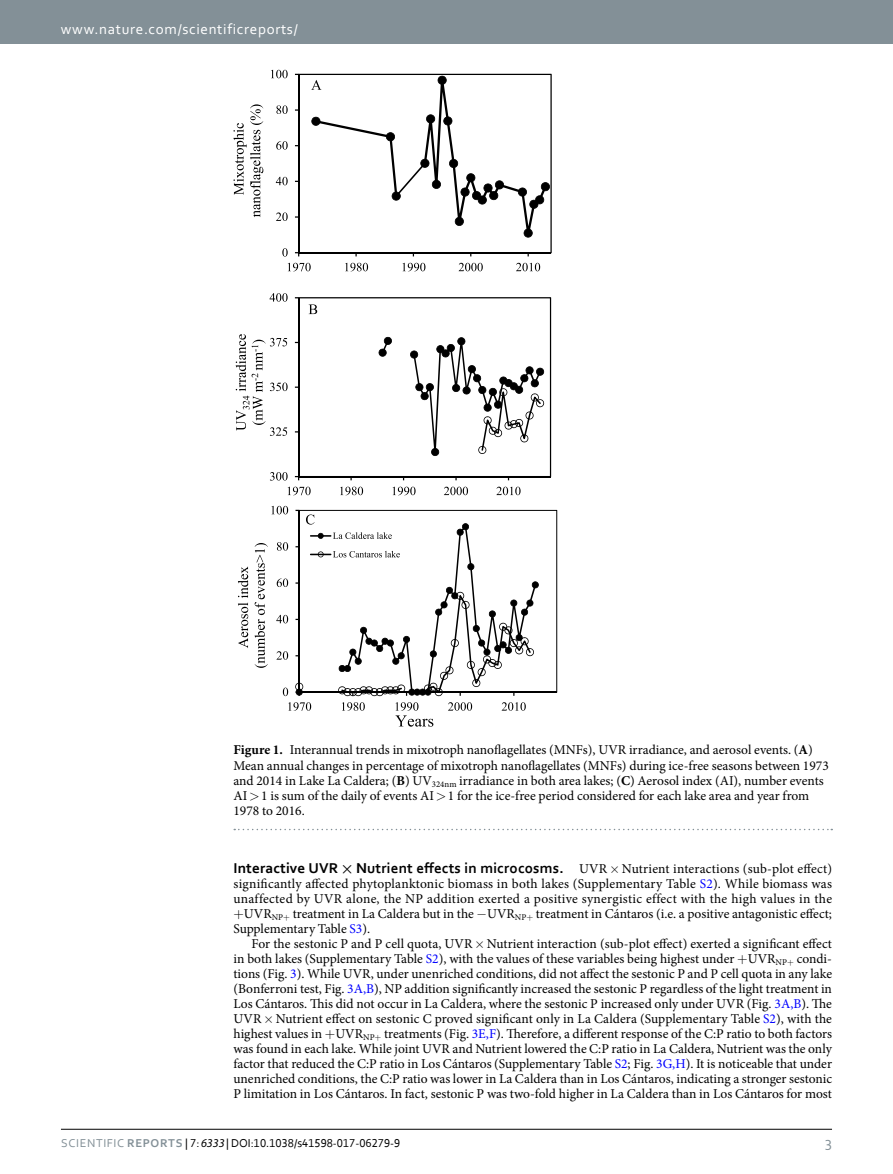
<style>
.page{position:relative;width:893px;height:1174px;background:#fff}
.page>*{position:absolute;margin:0;border:0;box-sizing:border-box;transform-origin:0 0}
.t1{font:15px "Corbel 2";letter-spacing:.045em;color:#fff}
.t2{font:15px "Corbel 2";color:#839097}
.t3{font:13.5px/15px "Minion Pro";color:#000}
.t4{font:13.5px "Minion Pro";letter-spacing:.02em;color:#000}
.t5{font:12px "Corbel";color:#000}
.s1{font-weight:700}
.s2{font-family:"Corbel Bold 2";font-size:15px}
.s3{font-family:"Corbel";font-weight:700;font-size:15px}
.s4{color:#00f}
.s5{font-family:"Corbel 2";color:#839097}
.s6{font-family:"Corbel Bold 2";color:#839097}
.s7{font-family:"Myriad Pro";font-style:italic}
</style>
<div class="page">
<div style="left:0;top:0;width:893px;height:43px;background:#839097"></div>
<hr style="left:61px;top:1129px;width:771px;height:1px;background:#000">
<svg style="left:299px;top:297px;width:252px;height:180px"></svg>
<hr style="left:298px;top:298px;width:1px;height:178px;background:#000">
<hr style="left:299px;top:476px;width:251px;height:1px;background:#000">
<svg style="left:379px;top:335px;width:165px;height:122px"></svg>
<svg style="left:270px;top:472px;width:18px;height:8px"></svg>
<svg style="left:270px;top:293px;width:18px;height:9px"></svg>
<svg style="left:288px;top:486px;width:23px;height:9px"></svg>
<svg style="left:340px;top:486px;width:23px;height:9px"></svg>
<svg style="left:393px;top:486px;width:23px;height:9px"></svg>
<svg style="left:444px;top:486px;width:24px;height:9px"></svg>
<svg style="left:496px;top:486px;width:25px;height:9px"></svg>
<svg style="left:236px;top:334px;width:52px;height:102px"></svg>
<svg style="left:539px;top:510px;width:18px;height:181px"></svg>
<hr style="left:299px;top:691px;width:258px;height:2px;background:#000">
<svg style="left:238px;top:566px;width:10px;height:82px"></svg>
<svg style="left:299px;top:74px;width:253px;height:179px"></svg>
<hr style="left:298px;top:74px;width:1px;height:179px;background:#000">
<hr style="left:299px;top:252px;width:252px;height:1px;background:#000">
<svg style="left:282px;top:248px;width:6px;height:9px"></svg>
<svg style="left:276px;top:212px;width:12px;height:9px"></svg>
<svg style="left:276px;top:177px;width:12px;height:8px"></svg>
<svg style="left:276px;top:141px;width:12px;height:9px"></svg>
<svg style="left:276px;top:105px;width:12px;height:9px"></svg>
<svg style="left:271px;top:70px;width:17px;height:8px"></svg>
<svg style="left:288px;top:263px;width:23px;height:8px"></svg>
<svg style="left:345px;top:263px;width:23px;height:8px"></svg>
<svg style="left:402px;top:263px;width:23px;height:8px"></svg>
<svg style="left:459px;top:263px;width:24px;height:8px"></svg>
<svg style="left:516px;top:263px;width:24px;height:8px"></svg>
<svg style="left:233px;top:104px;width:30px;height:113px"></svg>
<svg style="left:311px;top:74px;width:239px;height:165px"></svg>
<svg style="left:309px;top:304px;width:8px;height:10px"></svg>
<svg style="left:255px;top:506px;width:284px;height:220px"></svg>
<svg style="left:234px;top:828px;width:598px;height:2px"></svg>
<p class="t1" style="left:61px;top:19px;width:238px">www.nature.com/scientificreports/</p>
<p class="t3" style="left:233px;top:742px;width:597px"><span class="s1">Figure 1.</span> Interannual trends in mixotroph nanoflagellates (MNFs), UVR irradiance, and aerosol events. (<span class="s1">A</span>)<br>Mean annual changes in percentage of mixotroph nanoflagellates (MNFs) during ice-free seasons between 1973 and 2014 in Lake La Caldera; (<span class="s1">B</span>) UV<sub>324nm</sub> irradiance in both area lakes; (<span class="s1">C</span>) Aerosol index (AI), number events AI 1 is sum of the daily of events AI 1 for the ice-free period considered for each lake area and year from 1978 to 2016.</p>
<p class="t3" style="left:233px;top:861px;width:600px"><span class="s2">Interactive UVR</span> <span class="s3">Nutrient effects in microcosms.</span> UVR Nutrient interactions (sub-plot effect)</p>
<p class="t3" style="left:233px;top:876px;width:600px">significantly affected phytoplanktonic biomass in both lakes (Supplementary Table <span class="s4">S2</span>). While biomass was</p>
<p class="t4" style="left:233px;top:889px;width:600px">unaffected by UVR alone, the NP addition exerted a positive synergistic effect with the high values in the</p>
<p class="t3" style="left:244px;top:906px;width:590px">UVR<sub>NP</sub> treatment in La Caldera but in the −UVR<sub>NP</sub> treatment in Cántaros (i.e. a positive antagonistic effect;</p>
<p class="t3" style="left:233px;top:921px;width:138px">Supplementary Table <span class="s4">S3</span>).</p>
<p class="t3" style="left:251px;top:936px;width:582px">For the sestonic P and P cell quota, UVR Nutrient interaction (sub-plot effect) exerted a significant effect</p>
<p class="t3" style="left:233px;top:950px;width:600px">in both lakes (Supplementary Table <span class="s4">S2</span>), with the values of these variables being highest under UVR<sub>NP</sub> condi-</p>
<p class="t3" style="left:233px;top:966px;width:600px">tions (Fig. <span class="s4">3</span>). While UVR, under unenriched conditions, did not affect the sestonic P and P cell quota in any lake</p>
<p class="t3" style="left:233px;top:981px;width:600px">(Bonferroni test, Fig. <span class="s4">3A,B</span>), NP addition significantly increased the sestonic P regardless of the light treatment in</p>
<p class="t3" style="left:233px;top:995px;width:600px">Los Cántaros. This did not occur in La Caldera, where the sestonic P increased only under UVR (Fig. <span class="s4">3A,B</span>). The</p>
<p class="t3" style="left:233px;top:1010px;width:600px">UVR Nutrient effect on sestonic C proved significant only in La Caldera (Supplementary Table <span class="s4">S2</span>), with the</p>
<p class="t3" style="left:233px;top:1026px;width:600px">highest values in UVR<sub>NP</sub> treatments (Fig. <span class="s4">3E,F</span>). Therefore, a different response of the C:P ratio to both factors</p>
<p class="t3" style="left:233px;top:1041px;width:600px">was found in each lake. While joint UVR and Nutrient lowered the C:P ratio in La Caldera, Nutrient was the only</p>
<p class="t3" style="left:233px;top:1056px;width:600px">factor that reduced the C:P ratio in Los Cántaros (Supplementary Table <span class="s4">S2</span>; Fig. <span class="s4">3G,H</span>). It is noticeable that under</p>
<p class="t3" style="left:233px;top:1070px;width:600px">unenriched conditions, the C:P ratio was lower in La Caldera than in Los Cántaros, indicating a stronger sestonic</p>
<p class="t3" style="left:233px;top:1085px;width:600px">P limitation in Los Cántaros. In fact, sestonic P was two-fold higher in La Caldera than in Los Cántaros for most</p>
<p class="t5" style="left:61px;top:1135px;width:341px"><span class="s5">Scientific</span> <span class="s6">REPOrtS</span> | 7: <span class="s7">6333</span> | DOI:10.1038/s41598-017-06279-9</p>
<p class="t2" style="left:825px;top:1132px;width:8px">3</p>
</div>
